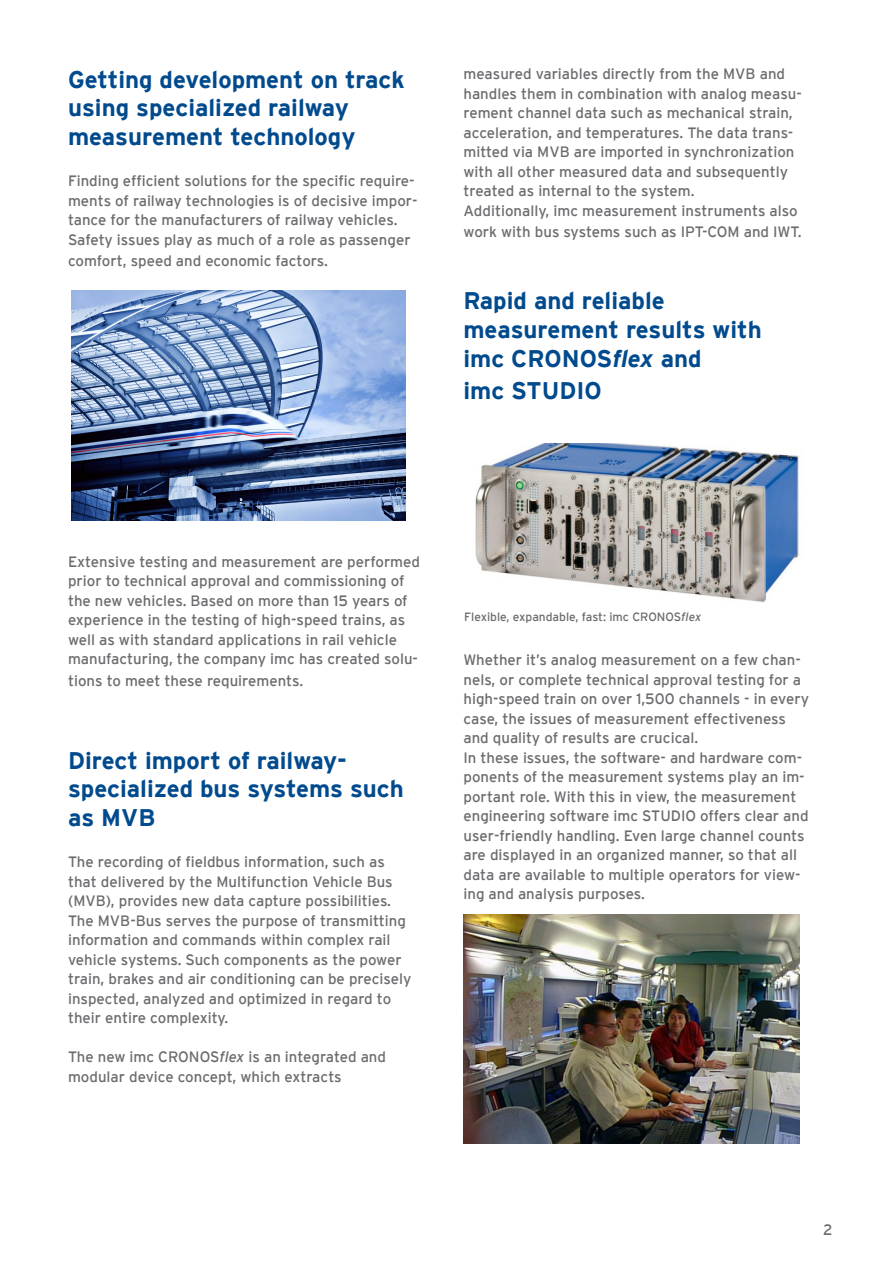
<style>
.page{position:relative;width:893px;height:1263px;background:#fff}
.page>*{position:absolute;margin:0;border:0;box-sizing:border-box;transform-origin:0 0}
.t1{font:700 24px/28.8px "Interstate";color:#004a8d}
.t2{font:15px/19.5px "Interstate";color:#6c6b6f}
.t3{font:12px "Interstate";color:#6c6b6f}
.s1{font-style:italic}
</style>
<div class="page">
<img style="left:71px;top:291px;width:334px;height:229px">
<img style="left:475px;top:443px;width:324px;height:160px">
<img style="left:463px;top:914px;width:336px;height:230px">
<h1 class="t1" style="left:68px;top:65px;width:338px">Getting development on track using specialized railway measurement technology</h1>
<p class="t2" style="left:68px;top:171px;width:351px">Finding efficient solutions for the specific require&shy;ments of railway technologies is of decisive impor&shy;tance for the manufacturers of railway vehicles.<br>Safety issues play as much of a role as passenger</p>
<p class="t2" style="left:68px;top:251px;width:261px">comfort, speed and economic factors.</p>
<p class="t2" style="left:463px;top:64px;width:340px">measured variables directly from the MVB and handles them in combination with analog measu&shy;rement channel data such as mechanical strain, acceleration, and temperatures. The data trans&shy;mitted via MVB are imported in synchronization with all other measured data and subsequently treated as internal to the system.<br>Additionally, imc measurement instruments also</p>
<p class="t2" style="left:463px;top:222px;width:340px">work with bus systems such as IPT-COM and IWT.</p>
<h1 class="t1" style="left:463px;top:286px;width:300px">Rapid and reliable measurement results with imc CRONOS<span class="s1">flex</span> and</h1>
<h1 class="t1" style="left:463px;top:376px;width:140px">imc STUDIO</h1>
<p class="t2" style="left:68px;top:552px;width:354px">Extensive testing and measurement are performed prior to technical approval and commissioning of the new vehicles. Based on more than 15 years of experience in the testing of high-speed trains, as well as with standard applications in rail vehicle manufacturing, the company imc has created solu-</p>
<p class="t2" style="left:68px;top:671px;width:237px">tions to meet these requirements.</p>
<h1 class="t1" style="left:68px;top:746px;width:337px">Direct import of railway&shy;specialized bus systems such as MVB</h1>
<p class="t2" style="left:68px;top:852px;width:345px">The recording of fieldbus information, such as that delivered by the Multifunction Vehicle Bus (MVB), provides new data capture possibilities.<br>The MVB-Bus serves the purpose of transmitting information and commands within complex rail vehicle systems. Such components as the power train, brakes and air conditioning can be precisely inspected, analyzed and optimized in regard to their entire complexity.</p>
<p class="t2" style="left:68px;top:1047px;width:319px">The new imc CRONOS<span class="s1">flex</span> is an integrated and modular device concept, which extracts</p>
<p class="t3" style="left:464px;top:610px;width:239px">Flexible, expandable, fast: imc CRONOS<span class="s1">flex</span></p>
<p class="t2" style="left:463px;top:650px;width:347px">Whether it’s analog measurement on a few chan&shy;nels, or complete technical approval testing for a high-speed train on over 1,500 channels - in every case, the issues of measurement effectiveness and quality of results are crucical.<br>In these issues, the software- and hardware com&shy;ponents of the measurement systems play an im&shy;portant role. With this in view, the measurement engineering software imc STUDIO offers clear and user-friendly handling. Even large channel counts are displayed in an organized manner, so that all data are available to multiple operators for view&shy;ing and analysis purposes.</p>
<p class="t2" style="left:823px;top:1219px;width:11px">2</p>
</div>
